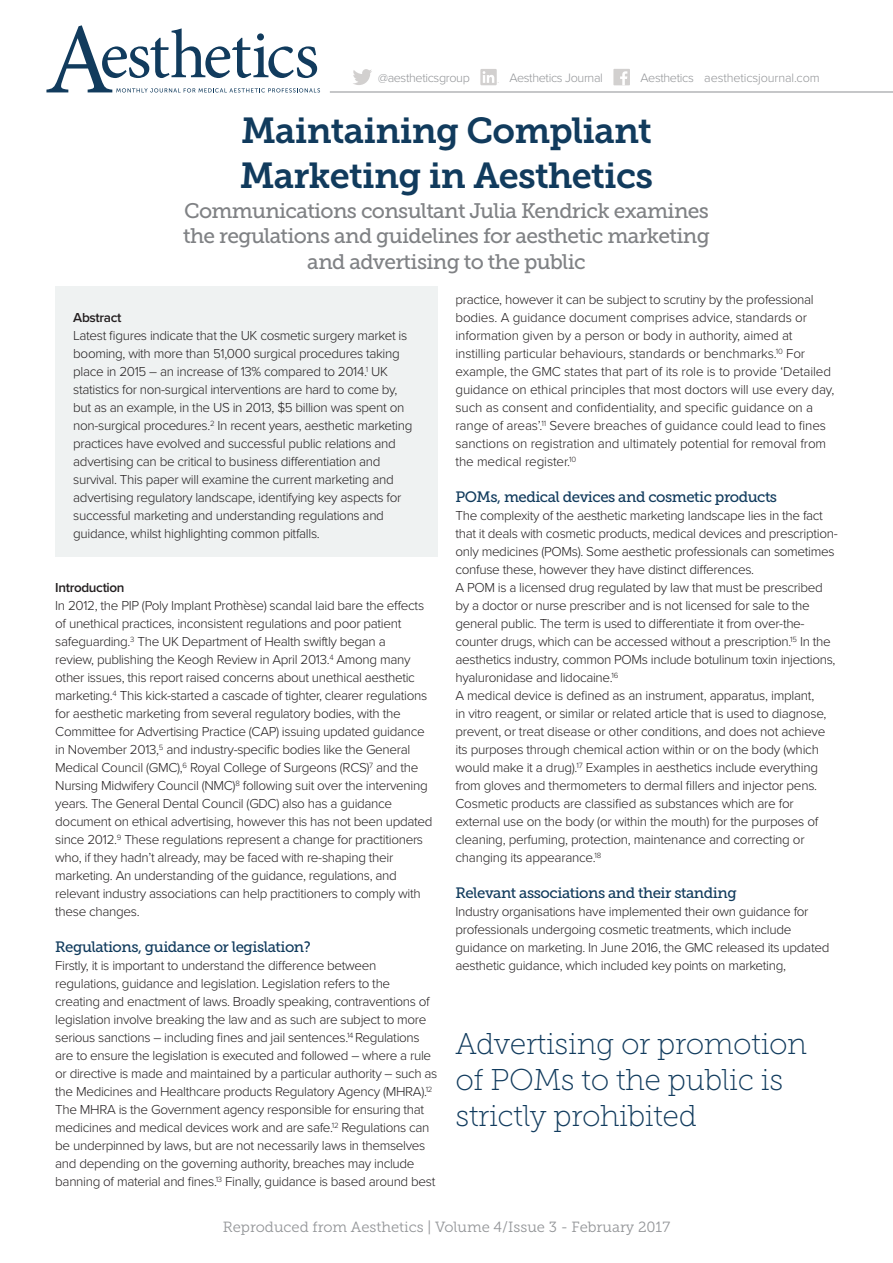
<style>
.page{position:relative;width:893px;height:1263px;background:#fff}
.page>*{position:absolute;margin:0;border:0;box-sizing:border-box;transform-origin:0 0}
.MAIN_HEADING__NO_BLO{font:36px/45px "Museo Slab 700";letter-spacing:-.02em;color:#113b5d}
.PULL_QUOTE{font:30px/36px "Museo Slab 100";letter-spacing:-.01em;color:#113b5d}
.MAIN_HEADING__NO_BLO-2{font:21px/25.5px "Museo Slab 500";letter-spacing:-.03em;color:#808285;text-align:center}
.t1{font:15px "Museo Slab 500";letter-spacing:-.03em;color:#113b5d}
.t2{font:14.7px "Museo Slab 300";color:#939598}
.t3{font:300 13.5px/18px "Proxima Nova";letter-spacing:-.025em;color:#231f20}
.t4{font:600 13.5px "Proxima Nova";letter-spacing:-.025em;color:#231f20}
.t5{font:300 12.6px "Proxima Nova";letter-spacing:-.03em;color:#939598}
.t6{font:300 12.6px "Proxima Nova";letter-spacing:-.01em;color:#939598}
</style>
<div class="page">
<div style="left:55px;top:286px;width:382px;height:270px;background:#eff2f2"></div>
<svg style="left:353px;top:69px;width:19px;height:16px"></svg>
<div style="left:480px;top:69px;width:17px;height:16px;background:#d2d0cf"></div>
<svg style="left:483px;top:71px;width:16px;height:12px"></svg>
<div style="left:613px;top:69px;width:17px;height:16px;background:#d2d0cf"></div>
<svg style="left:620px;top:71px;width:7px;height:14px"></svg>
<hr style="left:330px;top:91px;width:563px;height:2px;background:#939598">
<svg style="left:46px;top:25px;width:274px;height:68px"></svg>
<p class="t5" style="left:378px;top:70px;width:93px">@aestheticsgroup</p>
<p class="t5" style="left:509px;top:70px;width:95px">Aesthetics Journal</p>
<p class="t6" style="left:640px;top:70px;width:181px">Aesthetics aestheticsjournal.com</p>
<p class="MAIN_HEADING__NO_BLO" style="left:240px;top:108px;width:415px">Maintaining Compliant<br>Marketing in Aesthetics</p>
<p class="MAIN_HEADING__NO_BLO-2" style="left:183px;top:198px;width:528px">Communications consultant Julia Kendrick examines the regulations and guidelines for aesthetic marketing and advertising to the public</p>
<p class="t4" style="left:73px;top:310px;width:50px">Abstract</p>
<p class="t3" style="left:73px;top:327px;width:341px">Latest figures indicate that the UK cosmetic surgery market is booming, with more than 51,000 surgical procedures taking place in 2015 – an increase of 13% compared to 2014.<sup>1</sup> UK statistics for non-surgical interventions are hard to come by, but as an example, in the US in 2013, $5 billion was spent on non-surgical procedures.<sup>2</sup> In recent years, aesthetic marketing practices have evolved and successful public relations and advertising can be critical to business differentiation and survival. This paper will examine the current marketing and advertising regulatory landscape, identifying key aspects for successful marketing and understanding regulations and guidance, whilst highlighting common pitfalls.</p>
<p class="t4" style="left:55px;top:580px;width:71px">Introduction</p>
<p class="t3" style="left:55px;top:597px;width:379px">In 2012, the PIP (Poly Implant Prothèse) scandal laid bare the effects of unethical practices, inconsistent regulations and poor patient safeguarding.<sup>3</sup> The UK Department of Health swiftly began a<br>review, publishing the Keogh Review in April 2013.<sup>4</sup> Among many other issues, this report raised concerns about unethical aesthetic marketing.<sup>4</sup> This kick-started a cascade of tighter, clearer regulations for aesthetic marketing from several regulatory bodies, with the Committee for Advertising Practice (CAP) issuing updated guidance in November 2013,<sup>5</sup> and industry-specific bodies like the General Medical Council (GMC),<sup>6</sup> Royal College of Surgeons (RCS)<sup>7</sup> and the Nursing Midwifery Council (NMC)<sup>8</sup> following suit over the intervening years. The General Dental Council (GDC) also has a guidance document on ethical advertising, however this has not been updated since 2012.<sup>9</sup> These regulations represent a change for practitioners who, if they hadn’t already, may be faced with re-shaping their marketing. An understanding of the guidance, regulations, and relevant industry associations can help practitioners to comply with these changes.</p>
<p class="t1" style="left:55px;top:939px;width:257px">Regulations, guidance or legislation?</p>
<p class="t3" style="left:55px;top:957px;width:384px">Firstly, it is important to understand the difference between regulations, guidance and legislation. Legislation refers to the creating and enactment of laws. Broadly speaking, contraventions of legislation involve breaking the law and as such are subject to more serious sanctions – including fines and jail sentences.<sup>14</sup> Regulations are to ensure the legislation is executed and followed – where a rule or directive is made and maintained by a particular authority – such as the Medicines and Healthcare products Regulatory Agency (MHRA).<sup>12<br></sup>The MHRA is the Government agency responsible for ensuring that medicines and medical devices work and are safe.<sup>12</sup> Regulations can be underpinned by laws, but are not necessarily laws in themselves and depending on the governing authority, breaches may include banning of material and fines.<sup>13</sup> Finally, guidance is based around best</p>
<p class="t3" style="left:455px;top:291px;width:380px">practice, however it can be subject to scrutiny by the professional bodies. A guidance document comprises advice, standards or information given by a person or body in authority, aimed at instilling particular behaviours, standards or benchmarks.<sup>10</sup> For example, the GMC states that part of its role is to provide ‘Detailed guidance on ethical principles that most doctors will use every day, such as consent and confidentiality, and specific guidance on a range of areas’.<sup>11</sup> Severe breaches of guidance could lead to fines sanctions on registration and ultimately potential for removal from the medical register.<sup>10</sup></p>
<p class="t1" style="left:455px;top:489px;width:323px">POMs, medical devices and cosmetic products</p>
<p class="t3" style="left:455px;top:507px;width:384px">The complexity of the aesthetic marketing landscape lies in the fact that it deals with cosmetic products, medical devices and prescription&shy;only medicines (POMs). Some aesthetic professionals can sometimes confuse these, however they have distinct differences.</p>
<p class="t3" style="left:455px;top:579px;width:381px">A POM is a licensed drug regulated by law that must be prescribed by a doctor or nurse prescriber and is not licensed for sale to the general public. The term is used to differentiate it from over-the&shy;counter drugs, which can be accessed without a prescription.<sup>15</sup> In the aesthetics industry, common POMs include botulinum toxin injections, hyaluronidase and lidocaine.<sup>16</sup></p>
<p class="t3" style="left:455px;top:687px;width:373px">A medical device is defined as an instrument, apparatus, implant, in vitro reagent, or similar or related article that is used to diagnose, prevent, or treat disease or other conditions, and does not achieve its purposes through chemical action within or on the body (which would make it a drug).<sup>17</sup> Examples in aesthetics include everything from gloves and thermometers to dermal fillers and injector pens.</p>
<p class="t3" style="left:455px;top:795px;width:364px">Cosmetic products are classified as substances which are for external use on the body (or within the mouth) for the purposes of cleaning, perfuming, protection, maintenance and correcting or changing its appearance.<sup>18</sup></p>
<p class="t1" style="left:455px;top:885px;width:283px">Relevant associations and their standing</p>
<p class="t3" style="left:455px;top:903px;width:375px">Industry organisations have implemented their own guidance for professionals undergoing cosmetic treatments, which include guidance on marketing. In June 2016, the GMC released its updated aesthetic guidance, which included key points on marketing,</p>
<p class="PULL_QUOTE" style="left:455px;top:1025px;width:353px">Advertising or promotion of POMs to the public is strictly prohibited</p>
<p class="t2" style="left:223px;top:1219px;width:449px">Reproduced from Aesthetics | Volume 4/Issue 3 - February 2017</p>
</div>
